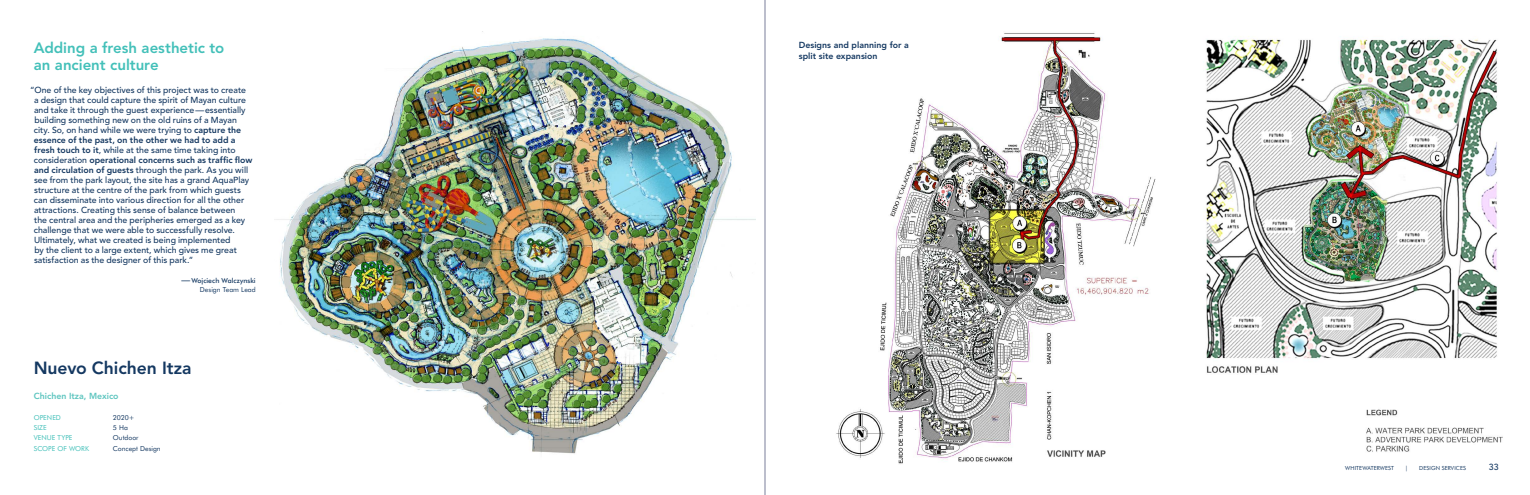
<style>
.page{position:relative;width:1530px;height:495px;background:#fff}
.page>*{position:absolute;margin:0;border:0;box-sizing:border-box;transform-origin:0 0}
.t1{font:800 17.5px "Avenir LT Pro";letter-spacing:-.005em;color:#143861}
.t2{font:800 15px/17.5px "Avenir LT Pro";color:#43c0b9}
.t3{font:500 8.75px/10px "Avenir LT Pro";color:#143861}
.t4{font:800 8.75px/11.2px "Avenir LT Pro";color:#143861}
.t5{font:800 8.75px "Avenir LT Pro";color:#5dc5bf}
.t6{font:500 6.88px/8.8px "Futura BT";color:#143861;text-align:right}
.t7{font:6.88px "Futura BT";letter-spacing:.01em;color:#43c0b9}
.t8{font:6.88px "Futura BT";color:#143861}
.t9{font:5.62px "Futura BT";letter-spacing:.02em;color:#143861}
.s1{font-weight:800}
.s2{font-family:"Avenir LT Pro";font-size:8.75px}
.s3{font-weight:400}
</style>
<div class="page">
<img style="left:274px;top:38px;width:481px;height:416px">
<div style="left:674px;top:361px;width:81px;height:99px;background:#fff"></div>
<img style="left:836px;top:33px;width:667px;height:431px">
<hr style="left:765px;top:0;width:1px;height:495px;background:#7a7f9a">
<h2 class="t2" style="left:34px;top:39px;width:192px">Adding a fresh aesthetic to an ancient culture</h2>
<p class="t3" style="left:34px;top:85px;width:220px;text-indent:-4px">“One of the key objectives of this project was to create a design that could capture the spirit of Mayan culture and take it through the guest experience—essentially building something new on the old ruins of a Mayan city. So, on hand while we were trying to <span class="s1">capture the essence of the past, on the other we had to add a fresh touch to it</span>, while at the same time taking into consideration <span class="s1">operational concerns such as traffic flow and circulation of guests</span> through the park. As you will see from the park layout, the site has a grand AquaPlay structure at the centre of the park from which guests can disseminate into various direction for all the other attractions. Creating this sense of balance between<br>the central area and the peripheries emerged as a key challenge that we were able to successfully resolve.<br>Ultimately, what we created is being implemented<br>by the client to a large extent, which gives me great satisfaction as the designer of this park.”</p>
<p class="t6" style="left:182px;top:276px;width:76px"><span class="s2">—</span> Wojciech Walczynski<br><span class="s3">Design Team Lead</span></p>
<h1 class="t1" style="left:34px;top:357px;width:159px">Nuevo Chichen Itza</h1>
<p class="t5" style="left:34px;top:391px;width:86px">Chichen Itza, Mexico</p>
<p class="t7" style="left:34px;top:412px;width:29px">OPENED</p>
<p class="t8" style="left:113px;top:412px;width:23px">2020+</p>
<p class="t7" style="left:34px;top:423px;width:15px">SIZE</p>
<p class="t8" style="left:113px;top:423px;width:17px">5 Ha</p>
<p class="t7" style="left:34px;top:433px;width:40px">VENUE TYPE</p>
<p class="t8" style="left:113px;top:433px;width:27px">Outdoor</p>
<p class="t7" style="left:34px;top:443px;width:57px">SCOPE OF WORK</p>
<p class="t8" style="left:113px;top:443px;width:49px">Concept Design</p>
<p class="t4" style="left:799px;top:39px;width:112px">Designs and planning for a split site expansion</p>
<p class="t9" style="left:1345px;top:464px;width:50px">WHITEWATERWEST</p>
<p class="t9" style="left:1405px;top:464px;width:4px">|</p>
<p class="t9" style="left:1419px;top:464px;width:48px">DESIGN SERVICES</p>
<p class="t3" style="left:1489px;top:462px;width:11px">33</p>
</div>
